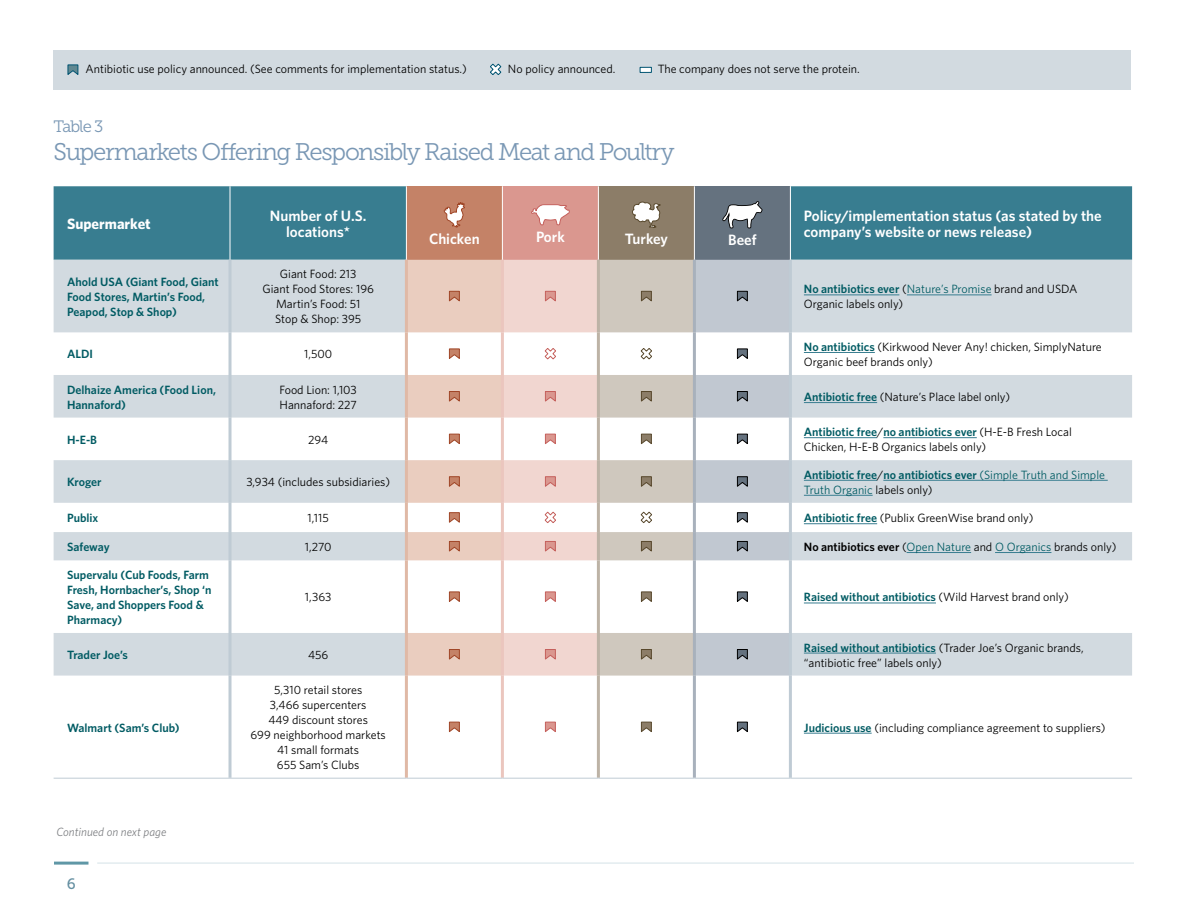
<style>
.page{position:relative;width:1188px;height:918px;background:#fff}
.page>*{position:absolute;margin:0;border:0;box-sizing:border-box;transform-origin:0 0}
.t1{font:24px "Museo Slab 300";letter-spacing:-.06em;color:#7997b4}
.t2{font:16.5px "Museo Slab 300";letter-spacing:-.065em;color:#7997b4}
.t3{font:600 15px/16.5px "Whitney";color:#fff;text-align:center}
.t4{font:700 15px "Whitney";color:#fff}
.t5{font:15px "Museo Slab 500";color:#648fa1}
.t6{font:12px/15px "Whitney";color:#000}
.t7{font:600 12px/15px "Whitney";color:#005b63}
.t8{font:12px/15px "Whitney";color:#005b63}
.t9{font:italic 12px "Whitney";color:#808285}
.s1{font-weight:600;color:#005b63}
.s2{color:#005b63}
.s3{font-weight:600}
.s4{color:#000}
.s5{font-weight:600;color:#000}
.s6{font-weight:400;color:#000}
</style>
<div class="page">
<hr style="left:97px;top:862px;width:1037px;height:2px;background:#387d90">
<hr style="left:54px;top:862px;width:34px;height:3px;background:#387d90">
<div style="left:54px;top:186px;width:1078px;height:74px;background:#387d90"></div>
<div style="left:406px;top:186px;width:96px;height:74px;background:#c48267"></div>
<div style="left:502px;top:186px;width:96px;height:74px;background:#da978f"></div>
<div style="left:598px;top:186px;width:96px;height:74px;background:#8c7d68"></div>
<div style="left:694px;top:186px;width:96px;height:74px;background:#65727f"></div>
<svg style="left:54px;top:260px;width:1078px;height:416px;fill:#d2dae0"></svg>
<hr style="left:230px;top:186px;width:1px;height:74px;background:#fff">
<hr style="left:406px;top:186px;width:1px;height:74px;background:#fff">
<hr style="left:502px;top:186px;width:1px;height:74px;background:#fff">
<hr style="left:598px;top:186px;width:1px;height:74px;background:#fff">
<hr style="left:694px;top:186px;width:1px;height:74px;background:#fff">
<hr style="left:790px;top:186px;width:1px;height:74px;background:#fff">
<hr style="left:405px;top:260px;width:3px;height:72px;background:#e0b9a6">
<hr style="left:405px;top:332px;width:3px;height:43px;background:#e0b9a6">
<hr style="left:405px;top:375px;width:3px;height:43px;background:#e0b9a6">
<hr style="left:405px;top:418px;width:3px;height:42px;background:#e0b9a6">
<hr style="left:405px;top:460px;width:3px;height:43px;background:#e0b9a6">
<hr style="left:405px;top:503px;width:3px;height:29px;background:#e0b9a6">
<hr style="left:405px;top:532px;width:3px;height:28px;background:#e0b9a6">
<hr style="left:405px;top:560px;width:3px;height:73px;background:#e0b9a6">
<hr style="left:405px;top:633px;width:3px;height:43px;background:#e0b9a6">
<hr style="left:405px;top:676px;width:3px;height:102px;background:#e0b9a6">
<hr style="left:501px;top:676px;width:3px;height:102px;background:#ebc6be">
<hr style="left:597px;top:676px;width:3px;height:102px;background:#bdb3a6">
<hr style="left:693px;top:676px;width:3px;height:102px;background:#a8b1bc">
<hr style="left:54px;top:778px;width:176px;height:1px;background:#bfcbd4">
<hr style="left:230px;top:778px;width:176px;height:1px;background:#bfcbd4">
<hr style="left:406px;top:778px;width:96px;height:1px;background:#bfcbd4">
<hr style="left:502px;top:778px;width:96px;height:1px;background:#bfcbd4">
<hr style="left:598px;top:778px;width:96px;height:1px;background:#bfcbd4">
<hr style="left:694px;top:778px;width:96px;height:1px;background:#bfcbd4">
<hr style="left:790px;top:778px;width:342px;height:1px;background:#bfcbd4">
<hr style="left:229px;top:260px;width:3px;height:72px;background:#bfcbd4">
<hr style="left:229px;top:332px;width:3px;height:43px;background:#bfcbd4">
<hr style="left:229px;top:375px;width:3px;height:43px;background:#bfcbd4">
<hr style="left:229px;top:418px;width:3px;height:42px;background:#bfcbd4">
<hr style="left:229px;top:460px;width:3px;height:43px;background:#bfcbd4">
<hr style="left:229px;top:503px;width:3px;height:29px;background:#bfcbd4">
<hr style="left:229px;top:532px;width:3px;height:28px;background:#bfcbd4">
<hr style="left:229px;top:560px;width:3px;height:73px;background:#bfcbd4">
<hr style="left:229px;top:633px;width:3px;height:43px;background:#bfcbd4">
<hr style="left:229px;top:676px;width:3px;height:102px;background:#bfcbd4">
<hr style="left:789px;top:260px;width:3px;height:72px;background:#bfcbd4">
<hr style="left:789px;top:332px;width:3px;height:43px;background:#bfcbd4">
<hr style="left:789px;top:375px;width:3px;height:43px;background:#bfcbd4">
<hr style="left:789px;top:418px;width:3px;height:42px;background:#bfcbd4">
<hr style="left:789px;top:460px;width:3px;height:43px;background:#bfcbd4">
<hr style="left:789px;top:503px;width:3px;height:29px;background:#bfcbd4">
<hr style="left:789px;top:532px;width:3px;height:28px;background:#bfcbd4">
<hr style="left:789px;top:560px;width:3px;height:73px;background:#bfcbd4">
<hr style="left:789px;top:633px;width:3px;height:43px;background:#bfcbd4">
<hr style="left:789px;top:676px;width:3px;height:102px;background:#bfcbd4">
<svg style="left:443px;top:202px;width:22px;height:26px"></svg>
<svg style="left:531px;top:204px;width:39px;height:22px"></svg>
<svg style="left:632px;top:201px;width:29px;height:27px"></svg>
<svg style="left:722px;top:201px;width:41px;height:27px"></svg>
<hr style="left:804px;top:295px;width:95px;height:1px;background:#387d90">
<hr style="left:907px;top:295px;width:85px;height:1px;background:#387d90">
<hr style="left:804px;top:352px;width:71px;height:1px;background:#387d90">
<hr style="left:804px;top:402px;width:73px;height:1px;background:#387d90">
<hr style="left:804px;top:437px;width:73px;height:1px;background:#387d90">
<hr style="left:883px;top:437px;width:94px;height:1px;background:#387d90">
<hr style="left:804px;top:480px;width:73px;height:1px;background:#387d90">
<hr style="left:883px;top:480px;width:225px;height:1px;background:#387d90">
<hr style="left:804px;top:495px;width:69px;height:1px;background:#387d90">
<hr style="left:804px;top:523px;width:73px;height:1px;background:#387d90">
<hr style="left:907px;top:552px;width:64px;height:1px;background:#387d90">
<hr style="left:995px;top:552px;width:56px;height:1px;background:#387d90">
<hr style="left:804px;top:603px;width:132px;height:1px;background:#387d90">
<svg style="left:406px;top:260px;width:383px;height:416px"></svg>
<hr style="left:804px;top:653px;width:132px;height:1px;background:#387d90">
<svg style="left:449px;top:721px;width:11px;height:11px"></svg>
<svg style="left:545px;top:721px;width:11px;height:11px"></svg>
<svg style="left:641px;top:721px;width:11px;height:11px"></svg>
<svg style="left:737px;top:721px;width:11px;height:12px"></svg>
<hr style="left:804px;top:733px;width:68px;height:1px;background:#387d90">
<div style="left:54px;top:50px;width:1077px;height:40px;background:#d2dae0"></div>
<svg style="left:67px;top:64px;width:12px;height:11px"></svg>
<svg style="left:490px;top:63px;width:12px;height:12px"></svg>
<svg style="left:639px;top:67px;width:13px;height:6px"></svg>
<p class="t6" style="left:86px;top:61px;width:383px">Antibiotic use policy announced. (See comments for implementation status.)</p>
<p class="t6" style="left:508px;top:61px;width:109px">No policy announced.</p>
<p class="t6" style="left:658px;top:61px;width:204px">The company does not serve the protein.</p>
<h2 class="t2" style="left:54px;top:117px;width:51px">Table 3</h2>
<h1 class="t1" style="left:54px;top:139px;width:622px">Supermarkets Offering Responsibly Raised Meat and Poultry</h1>
<p class="t4" style="left:67px;top:214px;width:85px">Supermarket</p>
<p class="t3" style="left:270px;top:207px;width:98px">Number of U.S. locations*</p>
<p class="t7" style="left:67px;top:274px;width:153px">Ahold USA (Giant Food, Giant<br>Food Stores, Martin’s Food,<br>Peapod, Stop &amp; Shop)</p>
<p class="t6" style="left:262px;top:266px;width:113px;text-align:center">Giant Food: 213<br>Giant Food Stores: 196<br>Martin’s Food: 51<br>Stop &amp; Shop: 395</p>
<p class="t3" style="left:429px;top:230px;width:52px">Chicken</p>
<p class="t3" style="left:536px;top:228px;width:30px">Pork</p>
<p class="t3" style="left:625px;top:231px;width:45px">Turkey</p>
<p class="t3" style="left:728px;top:231px;width:30px">Beef</p>
<p class="t3" style="left:804px;top:207px;width:299px;text-align:left">Policy/implementation status (as stated by the company’s website or news release)</p>
<p class="t6" style="left:804px;top:281px;width:275px"><span class="s1">No antibiotics ever</span> (<span class="s2">Nature’s Promise</span> brand and USDA<br>Organic labels only)</p>
<p class="t7" style="left:67px;top:347px;width:27px">ALDI</p>
<p class="t6" style="left:304px;top:347px;width:30px">1,500</p>
<p class="t6" style="left:804px;top:339px;width:299px"><span class="s1">No antibiotics</span> (Kirkwood Never Any! chicken, SimplyNature<br>Organic beef brands only)</p>
<p class="t7" style="left:67px;top:382px;width:150px">Delhaize America (Food Lion,<br>Hannaford)</p>
<p class="t6" style="left:280px;top:382px;width:79px">Food Lion: 1,103<br>Hannaford: 227</p>
<p class="t6" style="left:804px;top:389px;width:208px"><span class="s1">Antibiotic free</span> (Nature’s Place label only)</p>
<p class="t7" style="left:67px;top:432px;width:32px">H-E-B</p>
<p class="t6" style="left:308px;top:432px;width:22px">294</p>
<p class="t6" style="left:804px;top:424px;width:269px"><span class="s1">Antibiotic free</span>/<span class="s1">no antibiotics ever</span> (H-E-B Fresh Local<br>Chicken, H-E-B Organics labels only)</p>
<p class="t7" style="left:67px;top:474px;width:36px">Kroger</p>
<p class="t6" style="left:246px;top:474px;width:145px">3,934 (includes subsidiaries)</p>
<p class="t8" style="left:804px;top:467px;width:303px"><span class="s3">Antibiotic free</span><span class="s4">/</span><span class="s3">no antibiotics ever</span> (Simple Truth and Simple<br>Truth Organic <span class="s4">labels only)</span></p>
<p class="t7" style="left:67px;top:510px;width:33px">Publix</p>
<p class="t6" style="left:308px;top:510px;width:23px">1,115</p>
<p class="t6" style="left:804px;top:510px;width:231px"><span class="s1">Antibiotic free</span> (Publix GreenWise brand only)</p>
<p class="t7" style="left:67px;top:539px;width:44px">Safeway</p>
<p class="t6" style="left:305px;top:539px;width:28px">1,270</p>
<p class="t8" style="left:804px;top:539px;width:314px"><span class="s5">No antibiotics ever</span> <span class="s4">(</span>Open Nature <span class="s4">and</span> O Organics <span class="s4">brands only)</span></p>
<p class="t7" style="left:67px;top:567px;width:146px">Supervalu (Cub Foods, Farm<br>Fresh, Hornbacher’s, Shop ‘n<br>Save, and Shoppers Food &amp;<br>Pharmacy)</p>
<p class="t6" style="left:305px;top:590px;width:28px">1,363</p>
<p class="t7" style="left:804px;top:590px;width:266px">Raised without antibiotics <span class="s6">(Wild Harvest brand only)</span></p>
<p class="t7" style="left:67px;top:647px;width:62px">Trader Joe’s</p>
<p class="t6" style="left:308px;top:647px;width:22px">456</p>
<p class="t6" style="left:804px;top:640px;width:281px"><span class="s1">Raised without antibiotics</span> (Trader Joe’s Organic brands, “antibiotic free” labels only)</p>
<p class="t7" style="left:67px;top:720px;width:114px">Walmart (Sam’s Club)</p>
<p class="t9" style="left:56px;top:824px;width:112px">Continued on next page</p>
<p class="t5" style="left:67px;top:875px;width:10px">6</p>
<p class="t6" style="left:251px;top:682px;width:137px;text-align:center">5,310 retail stores<br>3,466 supercenters<br>449 discount stores<br>699 neighborhood markets<br>41 small formats<br>655 Sam’s Clubs</p>
<p class="t6" style="left:804px;top:720px;width:303px"><span class="s1">Judicious use</span> (including compliance agreement to suppliers)</p>
</div>
